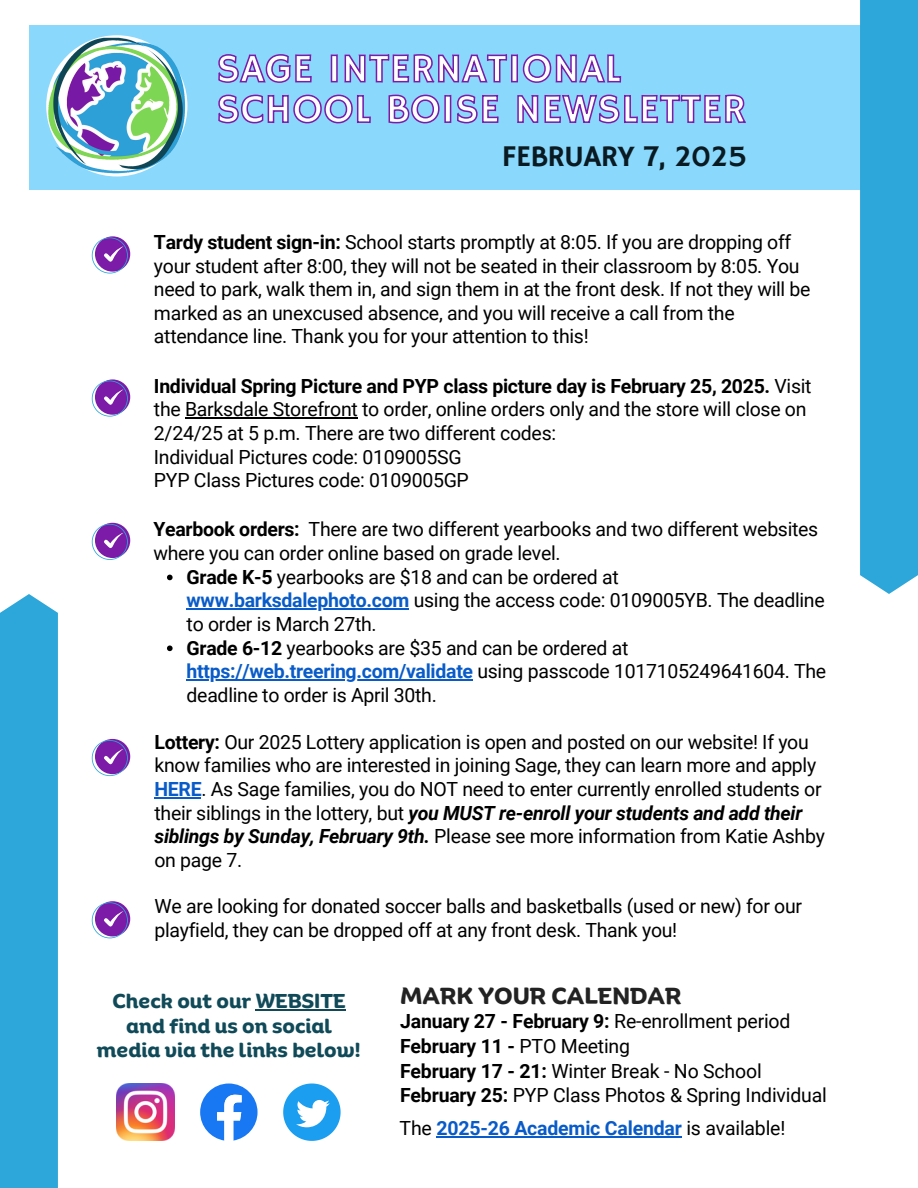
<style>
.page{position:relative;width:918px;height:1188px;background:#fff}
.page>*{position:absolute;margin:0;border:0;box-sizing:border-box;transform-origin:0 0}
.t1{font:40.5px/40.5px "Hammersmith One";letter-spacing:.015em;color:#fff}
.t2{font:30px "Hammersmith One";letter-spacing:-.02em;color:#0a1a22}
.t3{font:700 22.5px "Binate Display";color:#222}
.t4{font:19.5px/23.7px "Roboto";letter-spacing:-.015em;color:#000}
.t5{font:700 19.5px "Roboto";letter-spacing:-.01em;color:#000}
.t6{font:700 19.5px/24.8px "Binate Display";color:#104a58;text-align:center}
.t7{font:700 19.5px "Roboto";letter-spacing:-.01em;color:#085bc8}
.s1{font-weight:700}
.s2{font-weight:700;color:#085bc8}
.s3{font-weight:700;font-style:italic}
.s4{font-weight:400}
.s5{font-weight:400;color:#000}
</style>
<div class="page">
<div style="left:29px;top:25px;width:889px;height:165px;background:#8ad9fd"></div>
<div style="left:860px;top:0;width:58px;height:594px;background:#2da6d9"></div>
<svg style="left:200px;top:1084px;width:58px;height:57px"></svg>
<img style="left:117px;top:1084px;width:57px;height:57px">
<svg style="left:283px;top:1084px;width:58px;height:57px"></svg>
<div style="left:0;top:594px;width:58px;height:594px;background:#2da6d9"></div>
<img style="left:46px;top:35px;width:142px;height:142px">
<svg style="left:92px;top:236px;width:38px;height:37px"></svg>
<svg style="left:92px;top:523px;width:38px;height:37px"></svg>
<svg style="left:92px;top:379px;width:38px;height:38px"></svg>
<svg style="left:92px;top:739px;width:38px;height:37px"></svg>
<hr style="left:256px;top:1009px;width:90px;height:1px;background:#104a58">
<svg style="left:218px;top:54px;width:404px;height:29px"></svg>
<svg style="left:218px;top:94px;width:528px;height:30px"></svg>
<hr style="left:185px;top:417px;width:173px;height:2px;background:#000">
<hr style="left:436px;top:1136px;width:246px;height:1px;background:#085bc8">
<svg style="left:167px;top:575px;width:6px;height:5px"></svg>
<hr style="left:187px;top:608px;width:222px;height:2px;background:#085bc8">
<svg style="left:167px;top:646px;width:6px;height:5px"></svg>
<hr style="left:187px;top:679px;width:286px;height:1px;background:#085bc8">
<hr style="left:154px;top:797px;width:47px;height:1px;background:#085bc8">
<svg style="left:92px;top:901px;width:38px;height:37px"></svg>
<h1 class="t1" style="left:216px;top:50px;width:531px">SAGE INTERNATIONAL<br>SCHOOL BOISE NEWSLETTER</h1>
<p class="t2" style="left:502px;top:139px;width:247px">FEBRUARY 7, 2025</p>
<h4 class="t4" style="left:154px;top:230px;width:658px"><span class="s1">Tardy student sign-in:</span> School starts promptly at 8:05. If you are dropping off your student after 8:00, they will not be seated in their classroom by 8:05. You need to park, walk them in, and sign them in at the front desk. If not they will be marked as an unexcused absence, and you will receive a call from the attendance line. Thank you for your attention to this!</h4>
<p class="t4" style="left:154px;top:374px;width:659px"><span class="s1">Individual Spring Picture and PYP class picture day is February 25, 2025.</span> Visit the Barksdale Storefront to order, online orders only and the store will close on<br>2/24/25 at 5 p.m. There are two different codes:</p>
<p class="t4" style="left:154px;top:445px;width:309px">Individual Pictures code: 0109005SG</p>
<p class="t4" style="left:154px;top:469px;width:316px">PYP Class Pictures code: 0109005GP</p>
<p class="t4" style="left:153px;top:518px;width:666px"><span class="s1">Yearbook orders:</span> There are two different yearbooks and two different websites where you can order online based on grade level.</p>
<p class="t4" style="left:187px;top:565px;width:434px"><span class="s1">Grade K-5</span> yearbooks are $18 and can be ordered at</p>
<p class="t4" style="left:187px;top:589px;width:640px"><span class="s2">www.barksdalephoto.com</span> using the access code: 0109005YB. The deadline to order is March 27th.<br><span class="s1">Grade 6-12</span> yearbooks are $35 and can be ordered at</p>
<h3 class="t4" style="left:187px;top:660px;width:641px"><span class="s2">https://web.treering.com/validate</span> using passcode 1017105249641604. The deadline to order is April 30th.</h3>
<p class="t4" style="left:154px;top:730px;width:672px"><span class="s1">Lottery:</span> Our 2025 Lottery application is open and posted on our website! If you know families who are interested in joining Sage, they can learn more and apply <span class="s2">HERE</span>. As Sage families, you do NOT need to enter currently enrolled students or their siblings in the lottery, but <span class="s3">you MUST re-enroll your students and add their siblings by Sunday, February 9th.</span> Please see more information from Katie Ashby on page 7.</p>
<p class="t4" style="left:154px;top:895px;width:649px">We are looking for donated soccer balls and basketballs (used or new) for our playfield, they can be dropped off at any front desk. Thank you!</p>
<h1 class="t6" style="left:112px;top:986px;width:235px">Check out our WEBSITE</h1>
<p class="t3" style="left:400px;top:975px;width:283px">MARK YOUR CALENDAR</p>
<h1 class="t6" style="left:97px;top:1011px;width:266px">and find us on social media via the links below!</h1>
<p class="t5" style="left:400px;top:1010px;width:392px">January 27 - February 9: <span class="s4">Re-enrollment period</span></p>
<p class="t5" style="left:400px;top:1035px;width:231px">February 11 - <span class="s4">PTO Meeting</span></p>
<p class="t4" style="left:400px;top:1059px;width:363px"><span class="s1">February 17 - 21:</span> Winter Break - No School</p>
<p class="t4" style="left:400px;top:1084px;width:428px"><span class="s1">February 25:</span> PYP Class Photos &amp; Spring Individual</p>
<p class="t7" style="left:400px;top:1117px;width:387px"><span class="s5">The</span> 2025-26 Academic Calendar <span class="s5">is available!</span></p>
</div>
